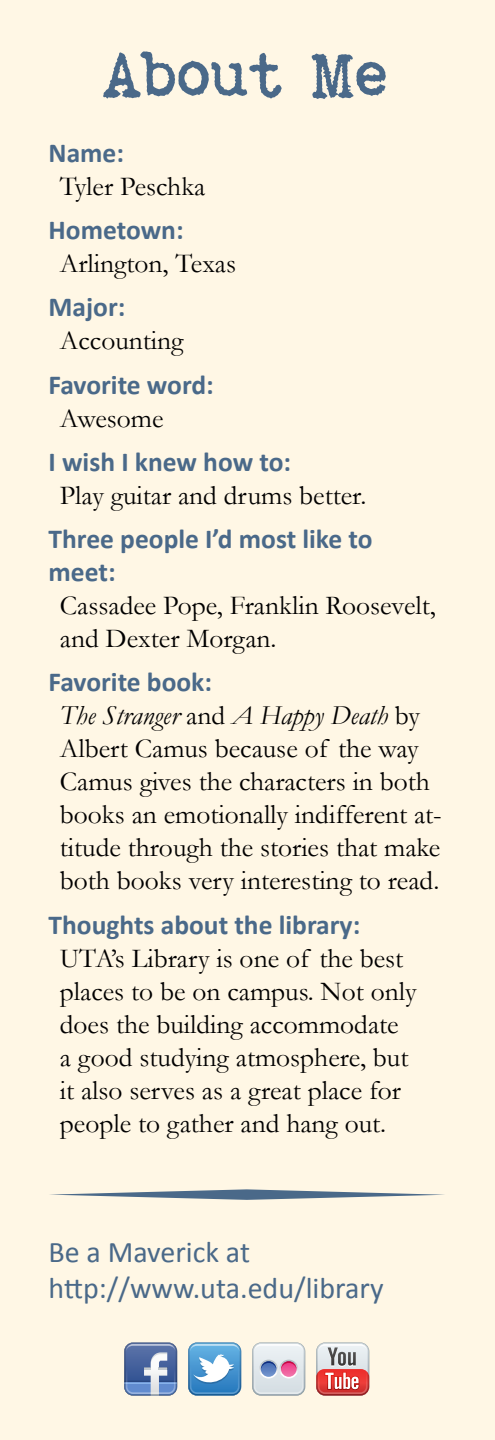
<style>
.page{position:relative;width:495px;height:1440px;background:#fff7e5}
.page>*{position:absolute;margin:0;border:0;box-sizing:border-box;transform-origin:0 0}
.t1{font:65px "Bohemiantypewriter";letter-spacing:-.025em;color:#4a6989}
.t2{font:30px/36px "Calibri";color:#4a6989}
.t3{font:27.5px/33px "Garamond";color:#000}
.t4{font:700 27.5px/33px "Calibri";color:#4a6989}
.s1{font-family:"Calibri";font-weight:700;color:#4a6989}
.s2{font-family:"Garamond";font-weight:400;color:#000}
.s3{font-style:italic}
</style>
<div class="page">
<svg style="left:50px;top:1189px;width:394px;height:11px"></svg>
<svg style="left:124px;top:1342px;width:53px;height:54px;background:#758cb7"></svg>
<svg style="left:252px;top:1342px;width:53px;height:54px;background:#d3d1dc"></svg>
<svg style="left:188px;top:1342px;width:53px;height:54px;background:#73acd6"></svg>
<svg style="left:316px;top:1342px;width:53px;height:54px;background:#d39696"></svg>
<p class="t1" style="left:103px;top:36px;width:288px">About Me</p>
<p class="t3" style="left:60px;top:136px;width:147px;text-indent:-11px"><span class="s1">Name:<br></span>Tyler Peschka</p>
<p class="t3" style="left:60px;top:213px;width:178px;text-indent:-11px"><span class="s1">Hometown:<br></span>Arlington, Texas</p>
<p class="t3" style="left:60px;top:291px;width:125px;text-indent:-11px"><span class="s1">Major:<br></span>Accounting</p>
<p class="t4" style="left:60px;top:368px;width:155px;text-indent:-11px">Favorite word:<br><span class="s2">Awesome</span></p>
<p class="t3" style="left:60px;top:445px;width:308px;text-indent:-11px"><span class="s1">I wish I knew how to:<br></span>Play guitar and drums better.</p>
<p class="t4" style="left:49px;top:523px;width:325px">Three people I’d most like to</p>
<p class="t4" style="left:49px;top:556px;width:68px">meet:</p>
<p class="t3" style="left:60px;top:588px;width:377px">Cassadee Pope, Franklin Roosevelt,</p>
<p class="t3" style="left:60px;top:621px;width:218px">and Dexter Morgan.</p>
<p class="t3" style="left:60px;top:666px;width:384px;text-indent:-11px"><span class="s1">Favorite book:<br></span><span class="s3">The Stranger</span> and <span class="s3">A Happy Death</span> by<br>Albert Camus because of the way<br>Camus gives the characters in both books an emotionally indifferent at&shy;titude through the stories that make both books very interesting to read.</p>
<p class="t3" style="left:60px;top:908px;width:358px;text-indent:-11px"><span class="s1">Thoughts about the library:<br></span>UTA’s Library is one of the best places to be on campus. Not only does the building accommodate a good studying atmosphere, but it also serves as a great place for people to gather and hang out.</p>
<p class="t2" style="left:49px;top:1234px;width:337px">Be a Maverick at http://www.uta.edu/library</p>
</div>
